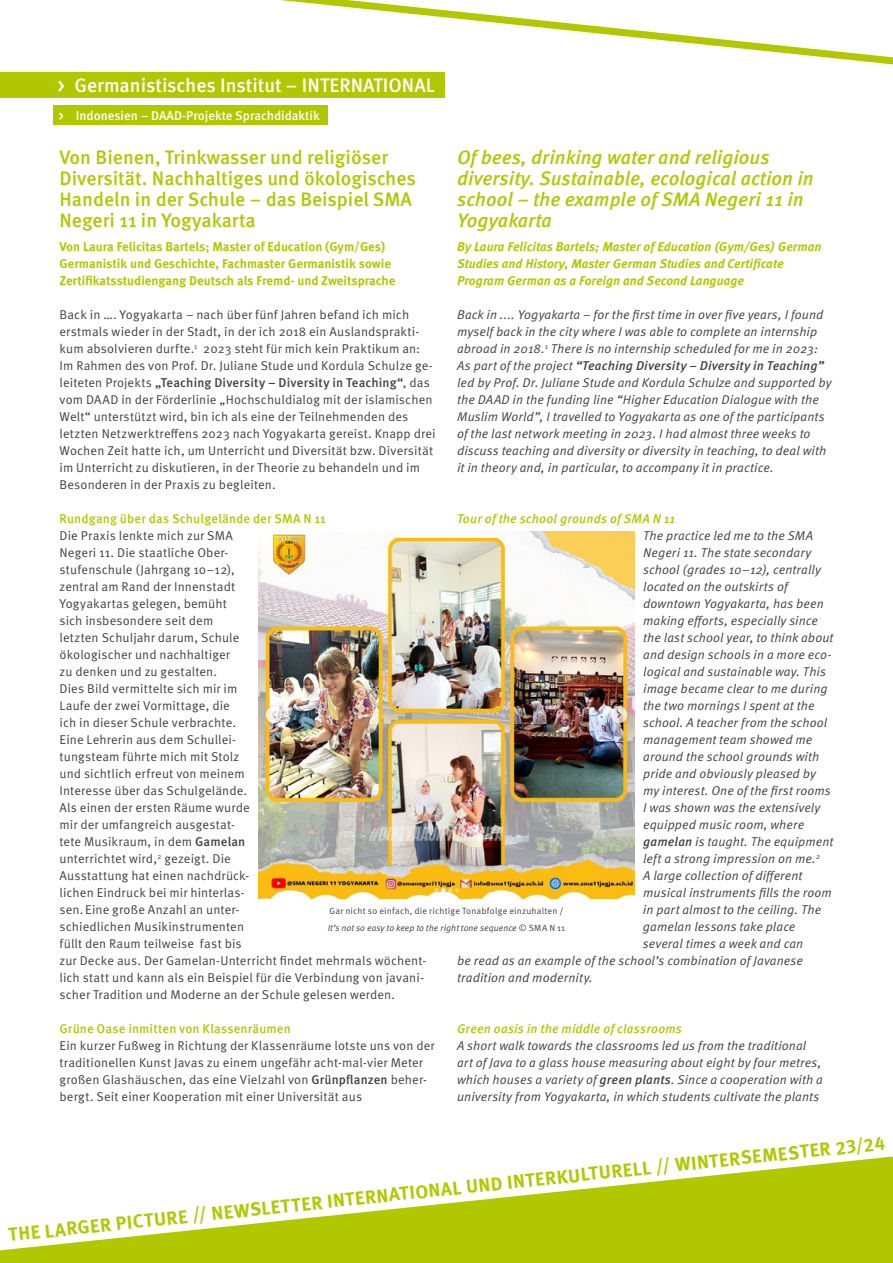
<style>
.page{position:relative;width:893px;height:1263px;background:#fff}
.page>*{position:absolute;margin:0;border:0;box-sizing:border-box;transform-origin:0 0}
.t1{font:500 19.5px/21px "Meta OT";color:#b1c800}
.t2{font:italic 500 19.5px/21px "Meta OT";color:#b1c800}
.t3{font:500 19.5px "Meta OT";color:#fff}
.t4{font:700 18.75px "Meta OT";color:#b1c800}
.t5{font:12.75px/17px "Meta OT";letter-spacing:.01em;color:#414042}
.t6{font:italic 12.75px/17px "Meta OT";letter-spacing:.005em;color:#414042}
.t7{font:700 12.75px/17px "Meta OT";color:#b1c800}
.t8{font:italic 700 12.75px/17px "Meta OT";color:#b1c800}
.t9{font:500 12.75px "Meta OT";letter-spacing:.01em;color:#b1c800}
.t10{font:italic 500 12.75px "Meta OT";letter-spacing:.01em;color:#b1c800}
.t11{font:500 12.75px "Meta OT";color:#fff}
.t12{font:9px/17px "Meta OT";letter-spacing:.02em;color:#414042}
.s1{font-weight:500}
.s2{font-style:italic}
</style>
<div class="page">
<svg style="left:0;top:1156px;width:893px;height:107px;fill:#b1c800"></svg>
<svg style="left:280px;top:0;width:613px;height:74px"></svg>
<div style="left:0;top:72px;width:444px;height:26px;background:#b1c800"></div>
<div style="left:53px;top:105px;width:274px;height:20px;background:#b1c800"></div>
<img style="left:258px;top:531px;width:377px;height:368px">
<h1 class="t3" style="left:57px;top:73px;width:379px">&gt; Germanistisches Institut – INTERNATIONAL</h1>
<p class="t11" style="left:59px;top:107px;width:262px">&gt; Indonesien – DAAD-Projekte Sprachdidaktik</p>
<h1 class="t2" style="left:457px;top:147px;width:358px">Of bees, drinking water and religious diversity. Sustainable, ecological action in school – the example of SMA Negeri 11 in Yogyakarta</h1>
<p class="t8" style="left:457px;top:238px;width:366px">By Laura Felicitas Bartels; Master of Education (Gym/Ges) German<br>Studies and History, Master German Studies and Certificate<br>Program German as a Foreign and Second Language</p>
<p class="t6" style="left:457px;top:306px;width:376px">Back in .... Yogyakarta – for the first time in over five years, I found myself back in the city where I was able to complete an internship abroad in 2018.<sup>1</sup> There is no internship scheduled for me in 2023:<br>As part of the project <span class="s1">“Teaching Diversity – Diversity in Teaching” </span>led by Prof. Dr. Juliane Stude and Kordula Schulze and supported by the DAAD in the funding line “Higher Education Dialogue with the Muslim World”, I travelled to Yogyakarta as one of the participants of the last network meeting in 2023. I had almost three weeks to discuss teaching and diversity or diversity in teaching, to deal with it in theory and, in particular, to accompany it in practice.</p>
<p class="t10" style="left:457px;top:511px;width:219px">Tour of the school grounds of SMA N 11</p>
<p class="t6" style="left:643px;top:527px;width:171px">The practice led me to the SMA</p>
<p class="t6" style="left:643px;top:544px;width:170px">Negeri 11. The state secondary</p>
<p class="t6" style="left:643px;top:561px;width:179px">school (grades 10–12), centrally</p>
<p class="t6" style="left:643px;top:578px;width:146px">located on the outskirts of</p>
<p class="t6" style="left:643px;top:595px;width:182px">downtown Yogyakarta, has been</p>
<p class="t6" style="left:643px;top:612px;width:176px">making efforts, especially since</p>
<p class="t6" style="left:643px;top:629px;width:192px">the last school year, to think about</p>
<p class="t6" style="left:643px;top:646px;width:190px">and design schools in a more eco-</p>
<p class="t6" style="left:643px;top:663px;width:184px">logical and sustainable way. This</p>
<p class="t6" style="left:643px;top:680px;width:186px">image became clear to me during</p>
<p class="t6" style="left:643px;top:697px;width:173px">the two mornings I spent at the</p>
<p class="t6" style="left:643px;top:714px;width:186px">school. A teacher from the school</p>
<p class="t6" style="left:643px;top:731px;width:171px">management team showed me</p>
<p class="t6" style="left:643px;top:748px;width:178px">around the school grounds with</p>
<p class="t6" style="left:643px;top:765px;width:174px">pride and obviously pleased by</p>
<p class="t6" style="left:643px;top:782px;width:189px">my interest. One of the first rooms</p>
<p class="t6" style="left:643px;top:799px;width:179px">I was shown was the extensively</p>
<p class="t6" style="left:643px;top:816px;width:163px">equipped music room, where</p>
<p class="t6" style="left:643px;top:833px;width:192px"><span class="s1">gamelan</span> is taught. The equipment</p>
<p class="t6" style="left:643px;top:850px;width:178px">left a strong impression on me.<sup>2</sup></p>
<p class="t6" style="left:643px;top:867px;width:161px">A large collection of different</p>
<p class="t6" style="left:643px;top:884px;width:190px">musical instruments fills the room</p>
<p class="t6" style="left:643px;top:902px;width:180px">in part almost to the ceiling. The</p>
<p class="t6" style="left:643px;top:919px;width:154px">gamelan lessons take place</p>
<p class="t6" style="left:643px;top:936px;width:162px">several times a week and can</p>
<p class="t6" style="left:457px;top:953px;width:347px">be read as an example of the school’s combination of Javanese</p>
<p class="t6" style="left:457px;top:970px;width:137px">tradition and modernity.</p>
<p class="t10" style="left:457px;top:1021px;width:226px">Green oasis in the middle of classrooms</p>
<p class="t6" style="left:457px;top:1038px;width:367px">A short walk towards the classrooms led us from the traditional art of Java to a glass house measuring about eight by four metres, which houses a variety of <span class="s1">green plants</span>. Since a cooperation with a university from Yogyakarta, in which students cultivate the plants</p>
<h1 class="t1" style="left:60px;top:147px;width:358px">Von Bienen, Trinkwasser und religiöser Diversität. Nachhaltiges und ökologisches Handeln in der Schule – das Beispiel SMA Negeri 11 in Yogyakarta</h1>
<p class="t7" style="left:60px;top:238px;width:337px">Von Laura Felicitas Bartels; Master of Education (Gym/Ges)<br>Germanistik und Geschichte, Fachmaster Germanistik sowie<br>Zertifikatsstudiengang Deutsch als Fremd- und Zweitsprache</p>
<p class="t5" style="left:60px;top:306px;width:378px">Back in …. Yogyakarta – nach über fünf Jahren befand ich mich erstmals wieder in der Stadt, in der ich 2018 ein Auslandsprakti&shy;kum absolvieren durfte.<sup>1</sup> 2023 steht für mich kein Praktikum an:<br>Im Rahmen des von Prof. Dr. Juliane Stude und Kordula Schulze ge&shy;leiteten Projekts <span class="s1">„Teaching Diversity – Diversity in Teaching“</span>, das vom DAAD in der Förderlinie „Hochschuldialog mit der islamischen Welt“ unterstützt wird, bin ich als eine der Teilnehmenden des letzten Netzwerktreffens 2023 nach Yogyakarta gereist. Knapp drei Wochen Zeit hatte ich, um Unterricht und Diversität bzw. Diversität im Unterricht zu diskutieren, in der Theorie zu behandeln und im Besonderen in der Praxis zu begleiten.</p>
<p class="t9" style="left:60px;top:511px;width:268px">Rundgang über das Schulgelände der SMA N 11</p>
<p class="t5" style="left:60px;top:527px;width:368px">Die Praxis lenkte mich zur SMA<br>Negeri 11. Die staatliche Ober-<br>stufenschule (Jahrgang 10–12),<br>zentral am Rand der Innenstadt<br>Yogyakartas gelegen, bemüht<br>sich insbesondere seit dem<br>letzten Schuljahr darum, Schule<br>ökologischer und nachhaltiger<br>zu denken und zu gestalten.<br>Dies Bild vermittelte sich mir im<br>Laufe der zwei Vormittage, die<br>ich in dieser Schule verbrachte.<br>Eine Lehrerin aus dem Schullei-<br>tungsteam führte mich mit Stolz<br>und sichtlich erfreut von meinem<br>Interesse über das Schulgelände.<br>Als einen der ersten Räume wurde<br>mir der umfangreich ausgestat-<br>tete Musikraum, in dem <span class="s1">Gamelan<br></span>unterrichtet wird,<sup>2</sup> gezeigt. Die<br>Ausstattung hat einen nachdrück-<br>lichen Eindruck bei mir hinterlas-<br>sen. Eine große Anzahl an unter-<br>schiedlichen Musikinstrumenten<br>füllt den Raum teilweise fast bis<br>zur Decke aus. Der Gamelan-Unterricht findet mehrmals wöchent&shy;lich statt und kann als ein Beispiel für die Verbindung von javani&shy;scher Tradition und Moderne an der Schule gelesen werden.</p>
<p class="t9" style="left:60px;top:1021px;width:233px">Grüne Oase inmitten von Klassenräumen</p>
<p class="t5" style="left:60px;top:1038px;width:377px">Ein kurzer Fußweg in Richtung der Klassenräume lotste uns von der traditionellen Kunst Javas zu einem ungefähr acht-mal-vier Meter großen Glashäuschen, das eine Vielzahl von <span class="s1">Grünpflanzen</span> beher&shy;bergt. Seit einer Kooperation mit einer Universität aus</p>
<p class="t12" style="left:328px;top:903px;width:239px">Gar nicht so einfach, die richtige Tonabfolge einzuhalten /<br><span class="s2">It’s not so easy to keep to the right tone sequence</span> © SMA N 11</p>
<h2 class="t4" style="left:7px;top:1223px;width:883px;rotate:-6deg">THE LARGER PICTURE // NEWSLETTER INTERNATIONAL UND INTERKULTURELL // WINTERSEMESTER 23/24</h2>
</div>
